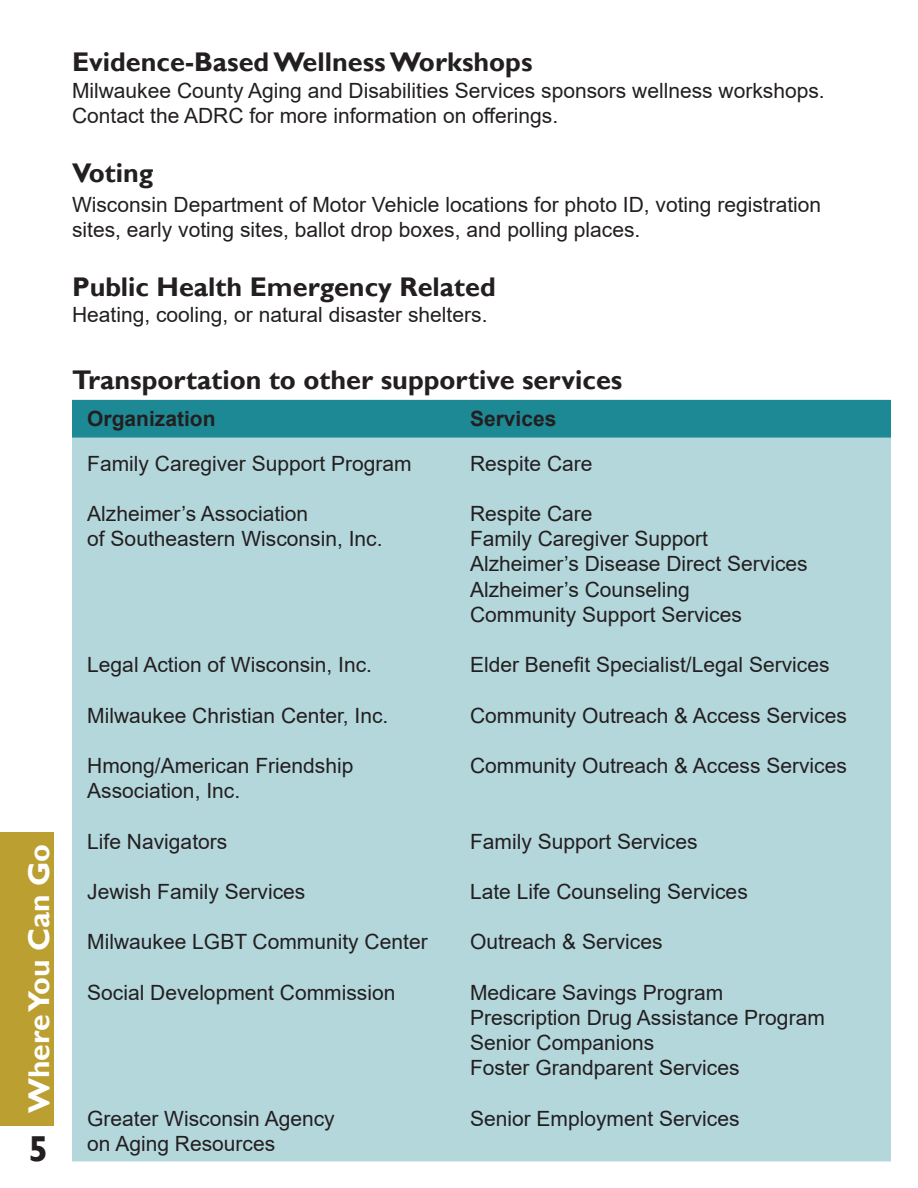
<style>
.page{position:relative;width:918px;height:1188px;background:#fff}
.page>*{position:absolute;margin:0;border:0;box-sizing:border-box;transform-origin:0 0}
.t1{font:700 36px "Gill Sans";color:#231f20}
.t2{font:700 30px "Gill Sans";color:#fff}
.t3{font:700 27px "Gill Sans";color:#231f20}
.t4{font:21px/25.2px "Arial";color:#231f20}
.t5{font:700 21px "Arial";color:#231f20}
</style>
<div class="page">
<div style="left:0;top:832px;width:54px;height:293px;background:#bb9f31"></div>
<div style="left:72px;top:400px;width:819px;height:38px;background:#1d8995;border:2px solid #047c8a"></div>
<div style="left:72px;top:438px;width:819px;height:723px;background:#b4d7dc"></div>
<p class="t2" style="left:21px;top:1113px;width:271px;rotate:-90deg">Where You Can Go</p>
<p class="t1" style="left:28px;top:1127px;width:21px">5</p>
<p class="t3" style="left:72px;top:46px;width:462px">Evidence-Based Wellness Workshops</p>
<p class="t4" style="left:72px;top:78px;width:754px">Milwaukee County Aging and Disabilities Services sponsors wellness workshops.<br>Contact the ADRC for more information on offerings.</p>
<p class="t3" style="left:72px;top:157px;width:83px">Voting</p>
<p class="t4" style="left:72px;top:192px;width:751px">Wisconsin Department of Motor Vehicle locations for photo ID, voting registration sites, early voting sites, ballot drop boxes, and polling places.</p>
<p class="t3" style="left:72px;top:271px;width:425px">Public Health Emergency Related</p>
<p class="t4" style="left:72px;top:302px;width:417px">Heating, cooling, or natural disaster shelters.</p>
<p class="t3" style="left:72px;top:364px;width:552px">Transportation to other supportive services</p>
<p class="t5" style="left:87px;top:403px;width:130px">Organization</p>
<p class="t5" style="left:470px;top:403px;width:88px">Services</p>
<p class="t4" style="left:87px;top:451px;width:326px">Family Caregiver Support Program</p>
<p class="t4" style="left:87px;top:501px;width:222px">Alzheimer’s Association</p>
<p class="t4" style="left:87px;top:526px;width:297px">of Southeastern Wisconsin, Inc.</p>
<p class="t4" style="left:87px;top:652px;width:286px">Legal Action of Wisconsin, Inc.</p>
<p class="t4" style="left:87px;top:703px;width:303px">Milwaukee Christian Center, Inc.</p>
<p class="t4" style="left:87px;top:753px;width:268px">Hmong/American Friendship</p>
<p class="t4" style="left:87px;top:778px;width:154px">Association, Inc.</p>
<p class="t4" style="left:87px;top:829px;width:142px">Life Navigators</p>
<p class="t4" style="left:87px;top:879px;width:220px">Jewish Family Services</p>
<p class="t4" style="left:87px;top:929px;width:342px">Milwaukee LGBT Community Center</p>
<p class="t4" style="left:87px;top:980px;width:310px">Social Development Commission</p>
<p class="t4" style="left:87px;top:1106px;width:249px">Greater Wisconsin Agency</p>
<p class="t4" style="left:87px;top:1131px;width:189px">on Aging Resources</p>
<p class="t4" style="left:470px;top:451px;width:124px">Respite Care</p>
<p class="t4" style="left:470px;top:501px;width:124px">Respite Care</p>
<p class="t4" style="left:470px;top:526px;width:240px">Family Caregiver Support</p>
<p class="t4" style="left:470px;top:551px;width:339px">Alzheimer’s Disease Direct Services</p>
<p class="t4" style="left:470px;top:577px;width:221px">Alzheimer’s Counseling</p>
<p class="t4" style="left:470px;top:602px;width:273px">Community Support Services</p>
<p class="t4" style="left:470px;top:652px;width:361px">Elder Benefit Specialist/Legal Services</p>
<p class="t4" style="left:470px;top:703px;width:378px">Community Outreach &amp; Access Services</p>
<p class="t4" style="left:470px;top:753px;width:378px">Community Outreach &amp; Access Services</p>
<p class="t4" style="left:470px;top:829px;width:229px">Family Support Services</p>
<p class="t4" style="left:470px;top:879px;width:279px">Late Life Counseling Services</p>
<p class="t4" style="left:470px;top:929px;width:194px">Outreach &amp; Services</p>
<p class="t4" style="left:470px;top:980px;width:255px">Medicare Savings Program</p>
<p class="t4" style="left:470px;top:1005px;width:356px">Prescription Drug Assistance Program</p>
<p class="t4" style="left:470px;top:1030px;width:186px">Senior Companions</p>
<p class="t4" style="left:470px;top:1055px;width:271px">Foster Grandparent Services</p>
<p class="t4" style="left:470px;top:1106px;width:271px">Senior Employment Services</p>
</div>
